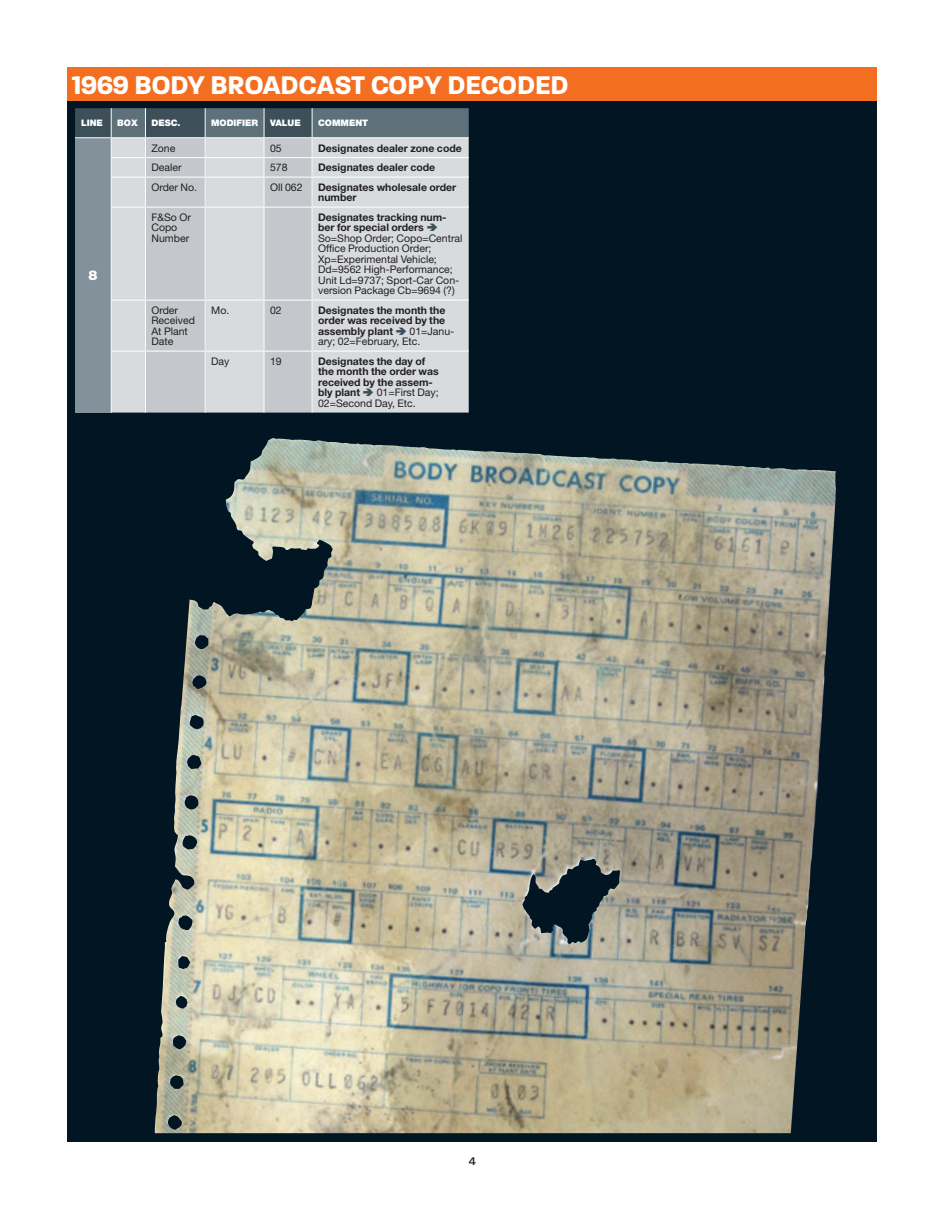
<style>
.page{position:relative;width:945px;height:1215px;background:#fff}
.page>*{position:absolute;margin:0;border:0;box-sizing:border-box;transform-origin:0 0}
.t1{font:700 34.5px "Paralucent";letter-spacing:-.005em;color:#fff}
.t2{font:500 15px "Paralucent";color:#231f20}
.t3{font:900 13.5px "Helvetica Neue LT Std";color:#fff}
.t4{font:10.5px/10.5px "Helvetica Neue LT Std";color:#231f20}
.t5{font:700 10.5px/10.5px "Helvetica Neue LT Std";color:#231f20}
.t6{font:900 9px "Helvetica Neue LT Std";color:#fff}
</style>
<div class="page">
<div style="left:68px;top:96px;width:810px;height:1046px;background:#011622"></div>
<div style="left:68px;top:68px;width:810px;height:33px;background:#f36e21"></div>
<img style="left:154px;top:442px;width:682px;height:691px">
<img style="left:173px;top:438px;width:160px;height:447px">
<svg style="left:75px;top:108px;width:394px;height:305px;background:#c0c6ca"></svg>
<h1 class="t1" style="left:72px;top:66px;width:498px">1969 Body Broadcast copy decoded</h1>
<p class="t6" style="left:81px;top:118px;width:23px">LINE</p>
<p class="t6" style="left:117px;top:118px;width:22px">BOX</p>
<p class="t6" style="left:151px;top:118px;width:31px">DESC.</p>
<p class="t6" style="left:211px;top:118px;width:48px">MODIFIER</p>
<p class="t6" style="left:270px;top:118px;width:32px">VALUE</p>
<p class="t6" style="left:318px;top:118px;width:52px">COMMENT</p>
<p class="t3" style="left:89px;top:267px;width:11px">8</p>
<p class="t4" style="left:151px;top:142px;width:25px">Zone</p>
<p class="t4" style="left:270px;top:142px;width:13px">05</p>
<p class="t5" style="left:318px;top:142px;width:145px">Designates dealer zone code</p>
<p class="t4" style="left:151px;top:162px;width:32px">Dealer</p>
<p class="t4" style="left:270px;top:162px;width:19px">578</p>
<p class="t5" style="left:318px;top:162px;width:119px">Designates dealer code</p>
<p class="t4" style="left:151px;top:181px;width:47px">Order No.</p>
<p class="t4" style="left:270px;top:181px;width:34px">Oll 062</p>
<p class="t5" style="left:318px;top:181px;width:140px">Designates wholesale order number</p>
<p class="t4" style="left:151px;top:211px;width:41px">F&amp;So Or<br>Copo<br>Number</p>
<p class="t5" style="left:318px;top:211px;width:130px">Designates tracking num&shy;ber for special orders</p>
<p class="t4" style="left:318px;top:232px;width:146px">So=Shop Order; Copo=Central<br>Office Production Order;<br>Xp=Experimental Vehicle;<br>Dd=9562 High-Performance;<br>Unit Ld=9737; Sport-Car Con&shy;version Package Cb=9694 (?)</p>
<p class="t4" style="left:151px;top:304px;width:45px">Order<br>Received<br>At Plant<br>Date</p>
<p class="t4" style="left:211px;top:304px;width:20px">Mo.</p>
<p class="t4" style="left:270px;top:304px;width:13px">02</p>
<p class="t5" style="left:318px;top:304px;width:129px;text-align:justify">Designates the month the order was received by the assembly plant</p>
<p class="t4" style="left:318px;top:325px;width:138px;text-indent:91px">01=Janu&shy;ary; 02=February, Etc.</p>
<p class="t4" style="left:211px;top:355px;width:20px">Day</p>
<p class="t4" style="left:270px;top:355px;width:13px">19</p>
<p class="t5" style="left:318px;top:355px;width:122px">Designates the day of the month the order was received by the assem&shy;bly plant</p>
<p class="t4" style="left:318px;top:387px;width:122px;text-indent:59px">01=First Day;<br>02=Second Day, Etc.</p>
<h2 class="t2" style="left:469px;top:1153px;width:9px">4</h2>
</div>
